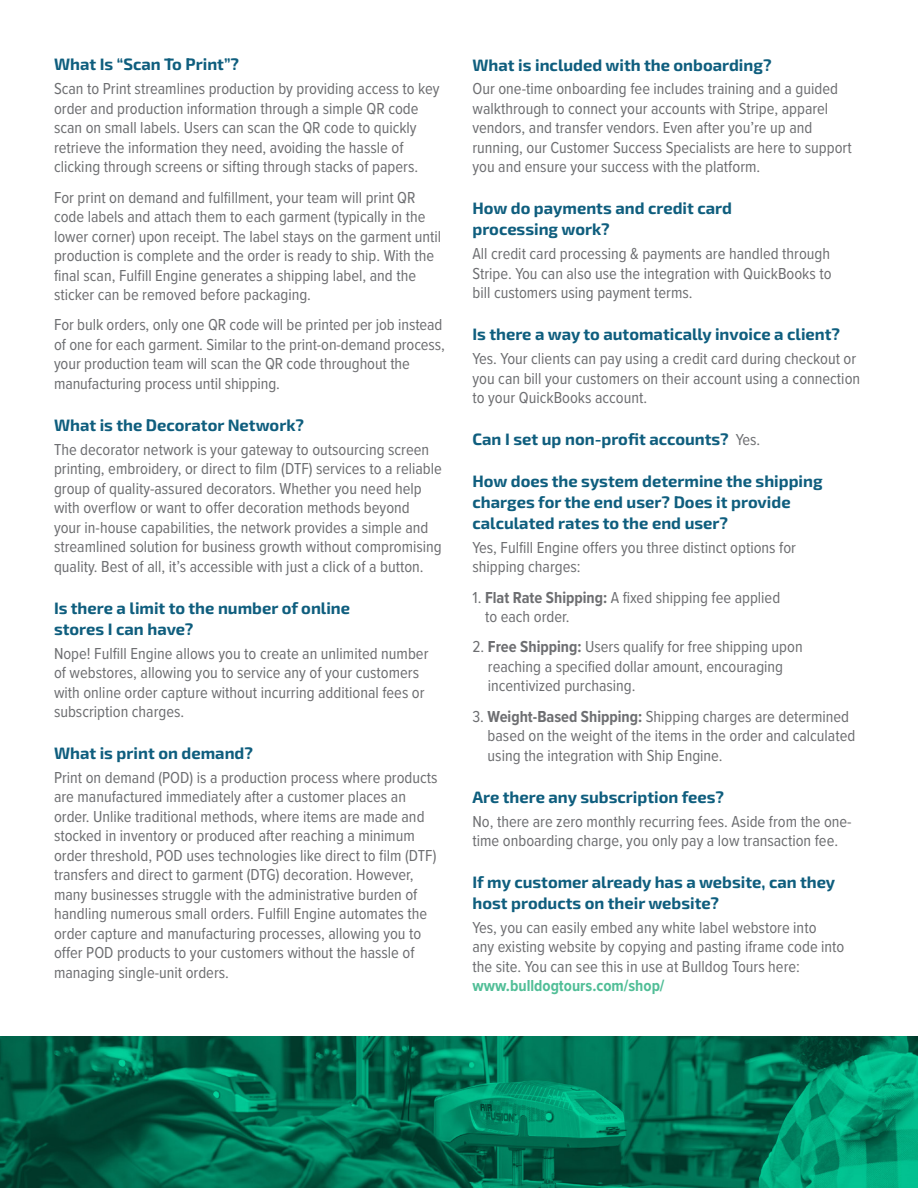
<style>
.page{position:relative;width:918px;height:1188px;background:#fff}
.page>*{position:absolute;margin:0;border:0;box-sizing:border-box;transform-origin:0 0}
.t1{font:16.5px/19.5px "Proxima Nova Cond";color:#6d6e71}
.t2{font:16.5px/21px "Exo 2";color:#0f5e7e}
.t3{font:700 16.5px "Proxima Nova Cond";color:#51be97}
.s1{font-family:"Proxima Nova Cond";color:#6d6e71}
.s2{font-weight:700}
</style>
<div class="page">
<img style="left:0;top:1037px;width:918px;height:151px">
<p class="t2" style="left:54px;top:54px;width:187px">What Is “Scan To Print”?</p>
<p class="t1" style="left:54px;top:78px;width:387px">Scan to Print streamlines production by providing access to key order and production information through a simple QR code scan on small labels. Users can scan the QR code to quickly retrieve the information they need, avoiding the hassle of clicking through screens or sifting through stacks of papers.</p>
<p class="t1" style="left:54px;top:187px;width:389px">For print on demand and fulfillment, your team will print QR code labels and attach them to each garment (typically in the lower corner) upon receipt. The label stays on the garment until production is complete and the order is ready to ship. With the final scan, Fulfill Engine generates a shipping label, and the sticker can be removed before packaging.</p>
<p class="t1" style="left:54px;top:315px;width:392px">For bulk orders, only one QR code will be printed per job instead of one for each garment. Similar to the print-on-demand process, your production team will scan the QR code throughout the manufacturing process until shipping.</p>
<p class="t2" style="left:54px;top:414px;width:252px">What is the Decorator Network?</p>
<p class="t1" style="left:54px;top:439px;width:389px">The decorator network is your gateway to outsourcing screen printing, embroidery, or direct to film (DTF) services to a reliable group of quality-assured decorators. Whether you need help with overflow or want to offer decoration methods beyond<br>your in-house capabilities, the network provides a simple and streamlined solution for business growth without compromising quality. Best of all, it’s accessible with just a click of a button.</p>
<p class="t2" style="left:54px;top:597px;width:298px">Is there a limit to the number of online stores I can have?</p>
<p class="t1" style="left:54px;top:643px;width:376px">Nope! Fulfill Engine allows you to create an unlimited number of webstores, allowing you to service any of your customers with online order capture without incurring additional fees or subscription charges.</p>
<p class="t2" style="left:54px;top:742px;width:201px">What is print on demand?</p>
<p class="t1" style="left:54px;top:767px;width:385px">Print on demand (POD) is a production process where products are manufactured immediately after a customer places an order. Unlike traditional methods, where items are made and stocked in inventory or produced after reaching a minimum order threshold, POD uses technologies like direct to film (DTF) transfers and direct to garment (DTG) decoration. However, many businesses struggle with the administrative burden of handling numerous small orders. Fulfill Engine automates the order capture and manufacturing processes, allowing you to offer POD products to your customers without the hassle of managing single-unit orders.</p>
<p class="t2" style="left:473px;top:54px;width:301px">What is included with the onboarding?</p>
<p class="t1" style="left:473px;top:78px;width:381px">Our one-time onboarding fee includes training and a guided walkthrough to connect your accounts with Stripe, apparel vendors, and transfer vendors. Even after you’re up and running, our Customer Success Specialists are here to support you and ensure your success with the platform.</p>
<p class="t2" style="left:473px;top:197px;width:261px">How do payments and credit card processing work?</p>
<p class="t1" style="left:473px;top:243px;width:361px;text-align:justify">All credit card processing &amp; payments are handled through Stripe. You can also use the integration with QuickBooks to bill customers using payment terms.</p>
<p class="t2" style="left:473px;top:323px;width:369px">Is there a way to automatically invoice a client?</p>
<p class="t1" style="left:473px;top:348px;width:389px">Yes. Your clients can pay using a credit card during checkout or you can bill your customers on their account using a connection to your QuickBooks account.</p>
<p class="t2" style="left:473px;top:428px;width:289px">Can I set up non-profit accounts? <span class="s1">Yes.</span></p>
<p class="t2" style="left:473px;top:470px;width:352px">How does the system determine the shipping charges for the end user? Does it provide calculated rates to the end user?</p>
<p class="t1" style="left:473px;top:537px;width:325px">Yes, Fulfill Engine offers you three distinct options for shipping charges:</p>
<p class="t1" style="left:485px;top:587px;width:297px;text-indent:-13px">1. <span class="s2">Flat Rate Shipping:</span> A fixed shipping fee applied to each order.</p>
<p class="t1" style="left:488px;top:637px;width:316px;text-indent:-15px">2. <span class="s2">Free Shipping:</span> Users qualify for free shipping upon reaching a specified dollar amount, encouraging incentivized purchasing.</p>
<p class="t1" style="left:488px;top:706px;width:369px;text-indent:-15px">3. <span class="s2">Weight-Based Shipping:</span> Shipping charges are determined based on the weight of the items in the order and calculated using the integration with Ship Engine.</p>
<p class="t2" style="left:473px;top:786px;width:253px">Are there any subscription fees?</p>
<p class="t1" style="left:473px;top:811px;width:381px">No, there are zero monthly recurring fees. Aside from the one&shy;time onboarding charge, you only pay a low transaction fee.</p>
<p class="t2" style="left:473px;top:871px;width:364px">If my customer already has a website, can they host products on their website?</p>
<p class="t1" style="left:473px;top:917px;width:374px">Yes, you can easily embed any white label webstore into<br>any existing website by copying and pasting iframe code into the site. You can see this in use at Bulldog Tours here:</p>
<p class="t3" style="left:473px;top:974px;width:194px">www.bulldogtours.com/shop/</p>
</div>
